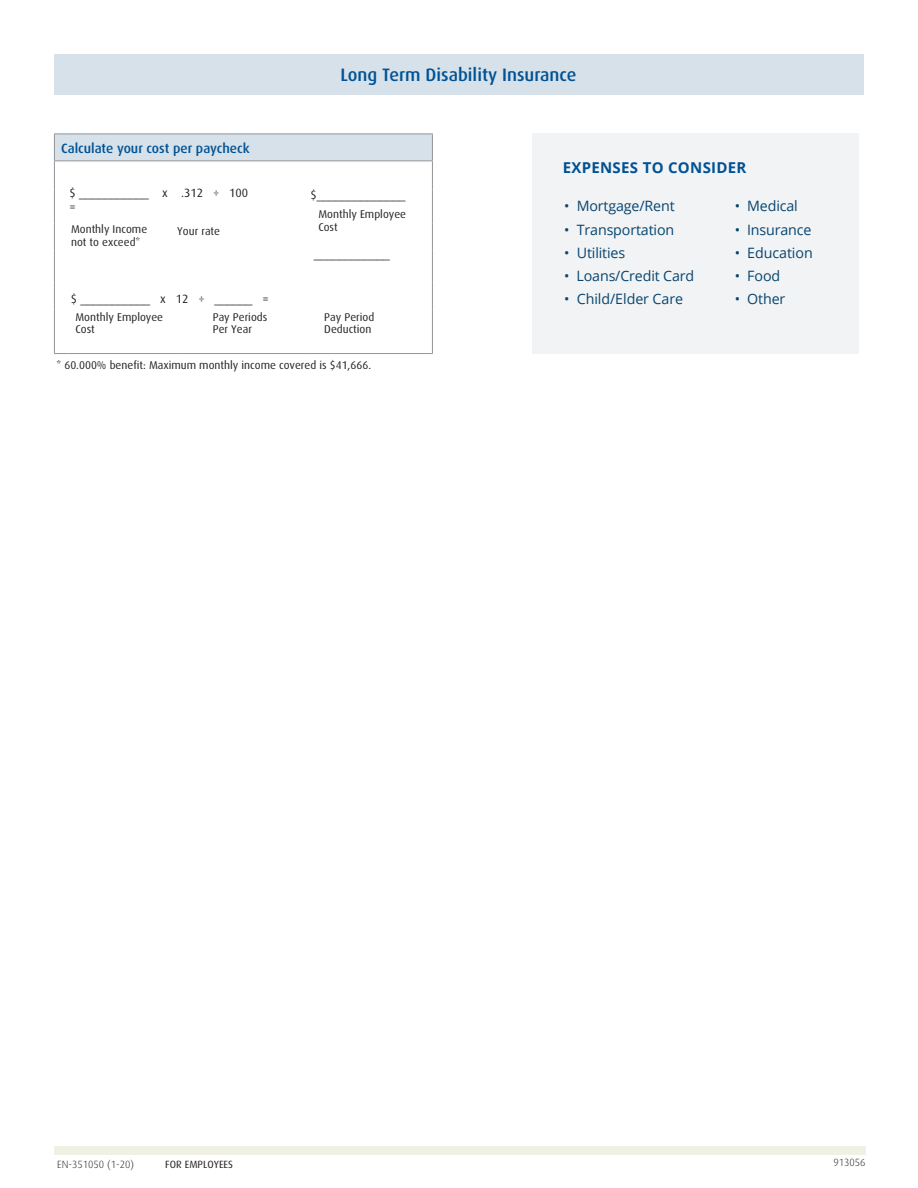
<style>
.page{position:relative;width:918px;height:1188px;background:#fff}
.page>*{position:absolute;margin:0;border:0;box-sizing:border-box;transform-origin:0 0}
.t1{font:500 18px "Dax Pro";color:#005294}
.t2{font:700 15px "Open Sans";letter-spacing:.02em;color:#005294}
.t3{font:14.25px "Open Sans";letter-spacing:-.01em;color:#074570}
.t4{font:500 13.5px "Dax Pro";color:#005294}
.t5{font:12px "Dax Pro";color:#242021}
.t6{font:12px "Dax Pro";color:#231f20}
.t7{font:11.25px/12.8px "Dax Pro";color:#231f20}
.t8{font:11.25px "Dax Pro";color:#242021}
.t9{font:300 10.5px "Dax Pro";color:#231f20}
.t10{font:10.5px "Dax Pro";color:#231f20}
</style>
<div class="page">
<div style="left:54px;top:1147px;width:812px;height:8px;background:#f1f0e4"></div>
<div style="left:54px;top:55px;width:810px;height:40px;background:#d6e1ea"></div>
<div style="left:532px;top:133px;width:327px;height:220px;background:#f2f3f4"></div>
<div style="left:54px;top:134px;width:378px;height:27px;background:#d6e1ea"></div>
<svg style="left:69px;top:161px;width:363px;height:1px"></svg>
<hr style="left:69px;top:134px;width:110px;height:1px;background:#939598">
<hr style="left:179px;top:134px;width:125px;height:1px;background:#939598">
<hr style="left:304px;top:134px;width:129px;height:1px;background:#939598">
<svg style="left:54px;top:134px;width:15px;height:56px"></svg>
<hr style="left:69px;top:160px;width:110px;height:1px;background:#939598">
<hr style="left:179px;top:160px;width:125px;height:1px;background:#939598">
<hr style="left:304px;top:160px;width:129px;height:1px;background:#939598">
<svg style="left:432px;top:134px;width:1px;height:56px"></svg>
<hr style="left:54px;top:190px;width:1px;height:33px;background:#939598">
<hr style="left:432px;top:190px;width:1px;height:33px;background:#939598">
<svg style="left:54px;top:223px;width:1px;height:27px"></svg>
<svg style="left:432px;top:223px;width:1px;height:27px"></svg>
<hr style="left:54px;top:250px;width:1px;height:33px;background:#939598">
<hr style="left:432px;top:250px;width:1px;height:33px;background:#939598">
<svg style="left:54px;top:283px;width:1px;height:27px"></svg>
<svg style="left:432px;top:283px;width:1px;height:27px"></svg>
<hr style="left:54px;top:310px;width:1px;height:43px;background:#939598">
<hr style="left:432px;top:310px;width:1px;height:43px;background:#939598">
<svg style="left:54px;top:353px;width:15px;height:1px"></svg>
<hr style="left:69px;top:353px;width:110px;height:1px;background:#939598">
<hr style="left:179px;top:353px;width:125px;height:1px;background:#939598">
<hr style="left:304px;top:353px;width:129px;height:1px;background:#939598">
<p class="t4" style="left:61px;top:139px;width:190px">Calculate your cost per paycheck</p>
<p class="t1" style="left:340px;top:63px;width:237px">Long Term Disability Insurance</p>
<p class="t5" style="left:70px;top:185px;width:180px">$ ___________ x .312 ÷ 100</p>
<p class="t8" style="left:71px;top:235px;width:71px">not to exceed*</p>
<p class="t5" style="left:70px;top:199px;width:8px">=</p>
<p class="t8" style="left:71px;top:222px;width:78px">Monthly Income</p>
<p class="t8" style="left:177px;top:224px;width:44px">Your rate</p>
<p class="t5" style="left:310px;top:187px;width:97px">$______________</p>
<p class="t8" style="left:318px;top:207px;width:89px">Monthly Employee</p>
<p class="t8" style="left:318px;top:220px;width:21px">Cost</p>
<p class="t5" style="left:314px;top:247px;width:78px">____________</p>
<p class="t6" style="left:71px;top:292px;width:200px">$ ___________ x 12 ÷ ______ =</p>
<p class="t7" style="left:75px;top:310px;width:89px">Monthly Employee<br>Cost</p>
<p class="t7" style="left:213px;top:310px;width:56px">Pay Periods<br>Per Year</p>
<p class="t7" style="left:324px;top:310px;width:52px">Pay Period<br>Deduction</p>
<p class="t7" style="left:57px;top:358px;width:316px">* 60.000% benefit: Maximum monthly income covered is $41,666.</p>
<p class="t2" style="left:563px;top:156px;width:185px">EXPENSES TO CONSIDER</p>
<p class="t3" style="left:564px;top:196px;width:112px">• Mortgage/Rent</p>
<p class="t3" style="left:564px;top:220px;width:112px">• Transportation</p>
<p class="t3" style="left:564px;top:243px;width:63px">• Utilities</p>
<p class="t3" style="left:564px;top:266px;width:131px">• Loans/Credit Card</p>
<p class="t3" style="left:564px;top:290px;width:120px">• Child/Elder Care</p>
<p class="t3" style="left:735px;top:197px;width:65px">• Medical</p>
<p class="t3" style="left:735px;top:220px;width:78px">• Insurance</p>
<p class="t3" style="left:735px;top:243px;width:80px">• Education</p>
<p class="t3" style="left:735px;top:266px;width:47px">• Food</p>
<p class="t3" style="left:735px;top:290px;width:52px">• Other</p>
<p class="t9" style="left:57px;top:1158px;width:78px">EN-351050 (1-20)</p>
<p class="t10" style="left:165px;top:1157px;width:69px">FOR EMPLOYEES</p>
<p class="t9" style="left:833px;top:1156px;width:34px">913056</p>
</div>
